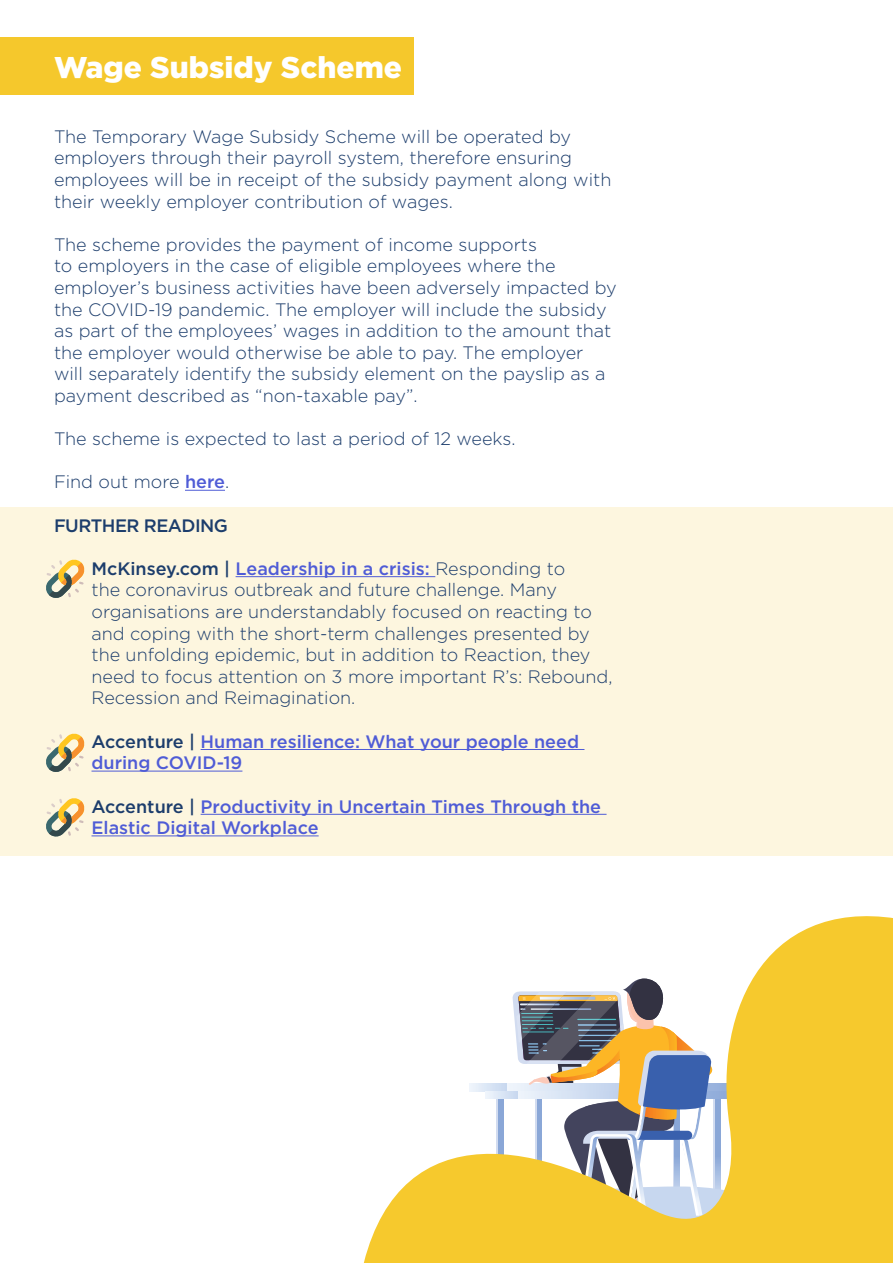
<style>
.page{position:relative;width:893px;height:1263px;background:#fff}
.page>*{position:absolute;margin:0;border:0;box-sizing:border-box;transform-origin:0 0}
.t1{font:900 30px "Gotham";color:#fff}
.t2{font:300 18px/21.6px "Gotham";color:#1c3d6c}
.t3{font:500 18px/21.6px "Gotham";color:#4f5cd6}
.t4{font:500 18px "Gotham";letter-spacing:-.03em;color:#1c3d6c}
.s1{font-weight:500;color:#4f5cd6}
.s2{font-weight:500}
.s3{color:#1c3d6c}
</style>
<div class="page">
<div style="left:0;top:507px;width:893px;height:349px;background:#fdf6df"></div>
<div style="left:0;top:38px;width:413px;height:57px;background:#f5c82c"></div>
<svg style="left:46px;top:560px;width:38px;height:38px"></svg>
<svg style="left:363px;top:916px;width:530px;height:347px"></svg>
<hr style="left:185px;top:490px;width:40px;height:1px;background:#4f5cd6">
<hr style="left:236px;top:576px;width:199px;height:1px;background:#4f5cd6">
<hr style="left:201px;top:749px;width:383px;height:1px;background:#4f5cd6">
<hr style="left:92px;top:771px;width:150px;height:1px;background:#4f5cd6">
<hr style="left:201px;top:814px;width:406px;height:1px;background:#4f5cd6">
<hr style="left:92px;top:835px;width:227px;height:1px;background:#4f5cd6">
<svg style="left:46px;top:734px;width:38px;height:38px"></svg>
<svg style="left:46px;top:798px;width:38px;height:38px"></svg>
<h1 class="t1" style="left:54px;top:47px;width:349px">Wage Subsidy Scheme</h1>
<p class="t2" style="left:54px;top:125px;width:559px">The Temporary Wage Subsidy Scheme will be operated by employers through their payroll system, therefore ensuring employees will be in receipt of the subsidy payment along with their weekly employer contribution of wages.</p>
<p class="t2" style="left:54px;top:233px;width:564px">The scheme provides the payment of income supports<br>to employers in the case of eligible employees where the employer’s business activities have been adversely impacted by the COVID-19 pandemic. The employer will include the subsidy as part of the employees’ wages in addition to the amount that the employer would otherwise be able to pay. The employer will separately identify the subsidy element on the payslip as a payment described as “non-taxable pay”.</p>
<p class="t2" style="left:54px;top:428px;width:463px">The scheme is expected to last a period of 12 weeks.</p>
<p class="t2" style="left:54px;top:471px;width:177px">Find out more <span class="s1">here</span>.</p>
<p class="t4" style="left:54px;top:513px;width:176px">FURTHER READING</p>
<p class="t2" style="left:91px;top:557px;width:523px"><span class="s2">McKinsey.com |</span> <span class="s1">Leadership in a crisis:</span> Responding to<br>the coronavirus outbreak and future challenge. Many organisations are understandably focused on reacting to and coping with the short-term challenges presented by the unfolding epidemic, but in addition to Reaction, they need to focus attention on 3 more important R’s: Rebound, Recession and Reimagination.</p>
<p class="t3" style="left:91px;top:730px;width:489px"><span class="s3">Accenture |</span> Human resilience: What your people need during COVID-19</p>
<p class="t3" style="left:91px;top:795px;width:511px"><span class="s3">Accenture |</span> Productivity in Uncertain Times Through the<br>Elastic Digital Workplace</p>
</div>
